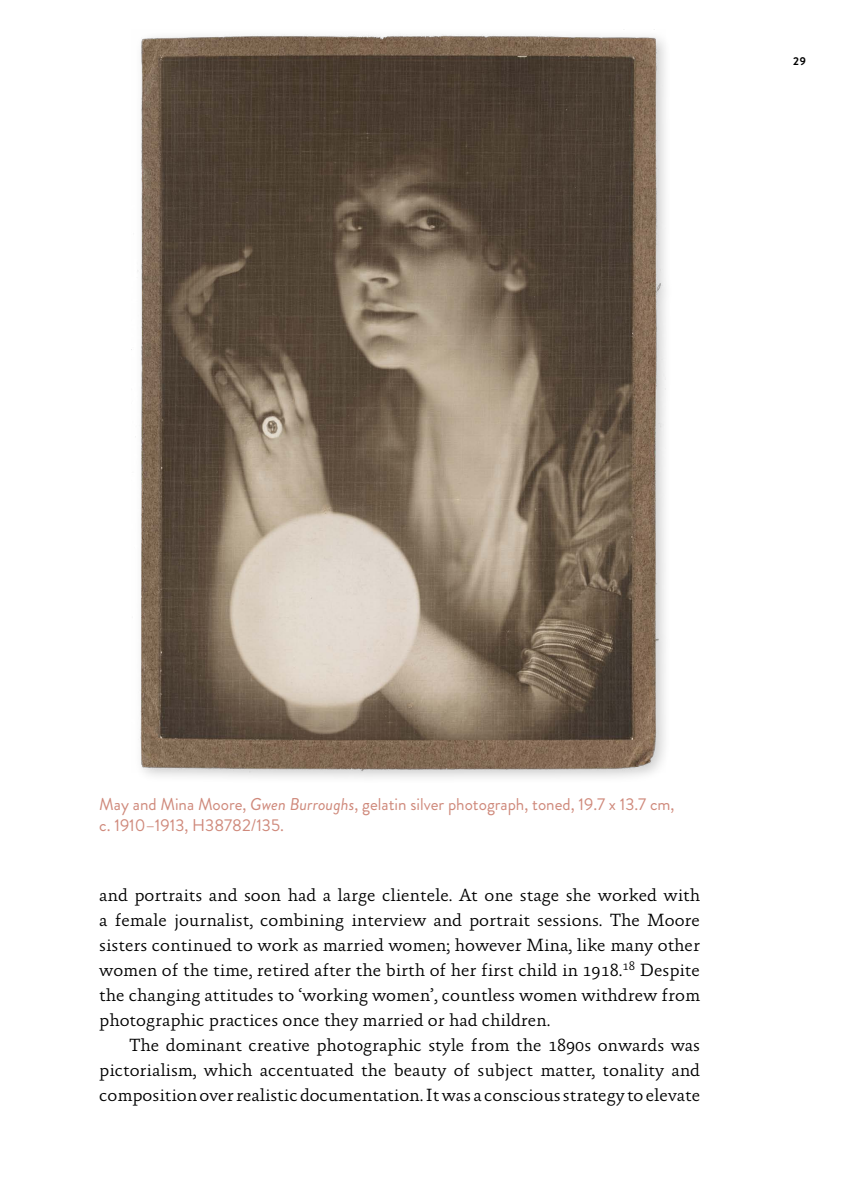
<style>
.page{position:relative;width:849px;height:1201px;background:#fff}
.page>*{position:absolute;margin:0;border:0;box-sizing:border-box;transform-origin:0 0}
.t1{font:300 17.85px/24.8px "Absara";color:#000;text-align:justify}
.t2{font:17.15px/21px "Brandon Grotesque";color:#cf897b}
.t3{font:700 11.38px "Brandon Grotesque";color:#000}
.s1{font-style:italic}
</style>
<div class="page">
<div style="left:134px;top:29px;width:541px;height:756px;background:#000;opacity:.2"></div>
<img style="left:131px;top:29px;width:534px;height:743px">
<p class="t3" style="left:793px;top:53px;width:14px">29</p>
<p class="t2" style="left:99px;top:794px;width:576px">May and Mina Moore, <span class="s1">Gwen Burroughs</span>, gelatin silver photograph, toned, 19.7 x 13.7 cm, c. 1910–1913, H38782/135.</p>
<p class="t1" style="left:99px;top:883px;width:602px">and portraits and soon had a large clientele. At one stage she worked with a female journalist, combining interview and portrait sessions. The Moore sisters continued to work as married women; however Mina, like many other women of the time, retired after the birth of her first child in 1918.<sup>18</sup> Despite the changing attitudes to ‘working women’, countless women withdrew from photographic practices once they married or had children.</p>
<p class="t1" style="left:99px;top:1032px;width:602px;text-indent:30px">The dominant creative photographic style from the 1890s onwards was pictorialism, which accentuated the beauty of subject matter, tonality and composition over realistic documentation. It was a conscious strategy to elevate</p>
</div>
